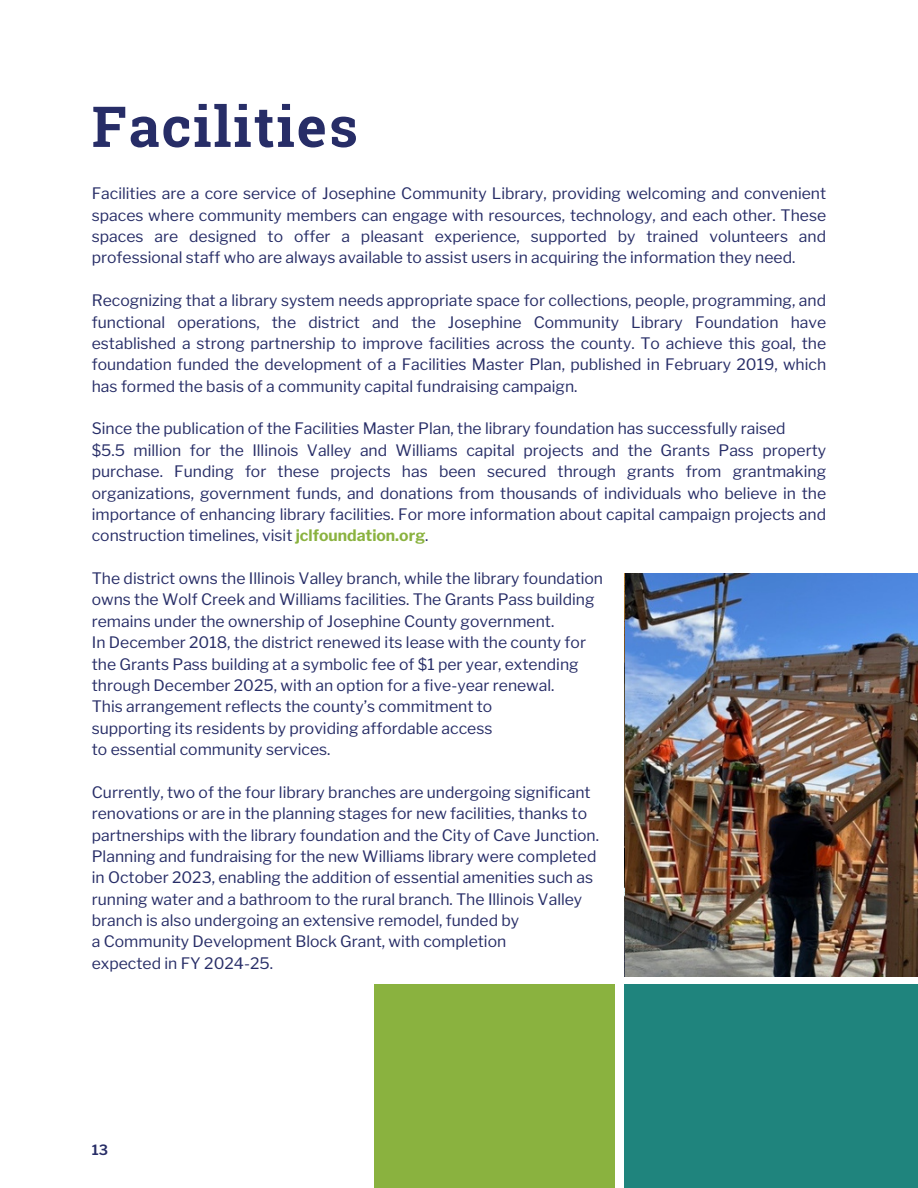
<style>
.page{position:relative;width:918px;height:1188px;background:#fff}
.page>*{position:absolute;margin:0;border:0;box-sizing:border-box;transform-origin:0 0}
.t1{font:700 56.4px "Roboto Slab";letter-spacing:.035em;color:#272d67}
.t2{font:15.75px/21.3px "Libre Franklin";color:#272d67;text-align:justify}
.t3{font:600 14.1px "Libre Franklin";color:#272d67}
.s1{font-weight:700;color:#8ab23f}
</style>
<div class="page">
<div style="left:374px;top:984px;width:240px;height:204px;background:#8ab23f"></div>
<div style="left:624px;top:984px;width:294px;height:204px;background:#1f847d"></div>
<img style="left:625px;top:574px;width:293px;height:402px">
<p class="t1" style="left:92px;top:88px;width:268px">Facilities</p>
<p class="t2" style="left:92px;top:183px;width:736px">Facilities are a core service of Josephine Community Library, providing welcoming and convenient spaces where community members can engage with resources, technology, and each other. These spaces are designed to offer a pleasant experience, supported by trained volunteers and professional staff who are always available to assist users in acquiring the information they need.</p>
<p class="t2" style="left:92px;top:290px;width:736px">Recognizing that a library system needs appropriate space for collections, people, programming, and functional operations, the district and the Josephine Community Library Foundation have established a strong partnership to improve facilities across the county. To achieve this goal, the foundation funded the development of a Facilities Master Plan, published in February 2019, which has formed the basis of a community capital fundraising campaign.</p>
<p class="t2" style="left:92px;top:418px;width:695px">Since the publication of the Facilities Master Plan, the library foundation has successfully raised</p>
<p class="t2" style="left:92px;top:440px;width:736px">$5.5 million for the Illinois Valley and Williams capital projects and the Grants Pass property purchase. Funding for these projects has been secured through grants from grantmaking organizations, government funds, and donations from thousands of individuals who believe in the importance of enhancing library facilities. For more information about capital campaign projects and construction timelines, visit <span class="s1">jclfoundation.org</span>.</p>
<p class="t2" style="left:92px;top:568px;width:513px">The district owns the Illinois Valley branch, while the library foundation</p>
<p class="t2" style="left:92px;top:589px;width:504px">owns the Wolf Creek and Williams facilities. The Grants Pass building</p>
<p class="t2" style="left:92px;top:611px;width:464px">remains under the ownership of Josephine County government.</p>
<p class="t2" style="left:92px;top:632px;width:496px">In December 2018, the district renewed its lease with the county for</p>
<p class="t2" style="left:92px;top:653px;width:488px">the Grants Pass building at a symbolic fee of $1 per year, extending</p>
<p class="t2" style="left:92px;top:675px;width:464px">through December 2025, with an option for a five-year renewal.</p>
<p class="t2" style="left:92px;top:696px;width:402px">This arrangement reflects the county’s commitment to</p>
<p class="t2" style="left:92px;top:717px;width:402px">supporting its residents by providing affordable access</p>
<p class="t2" style="left:92px;top:739px;width:240px">to essential community services.</p>
<p class="t2" style="left:92px;top:782px;width:500px">Currently, two of the four library branches are undergoing significant</p>
<p class="t2" style="left:92px;top:803px;width:497px">renovations or are in the planning stages for new facilities, thanks to</p>
<p class="t2" style="left:92px;top:824px;width:509px">partnerships with the library foundation and the City of Cave Junction.</p>
<p class="t2" style="left:92px;top:846px;width:506px">Planning and fundraising for the new Williams library were completed</p>
<p class="t2" style="left:92px;top:867px;width:503px">in October 2023, enabling the addition of essential amenities such as</p>
<p class="t2" style="left:92px;top:888px;width:492px">running water and a bathroom to the rural branch. The Illinois Valley</p>
<p class="t2" style="left:92px;top:910px;width:429px">branch is also undergoing an extensive remodel, funded by</p>
<p class="t2" style="left:92px;top:931px;width:416px">a Community Development Block Grant, with completion</p>
<p class="t2" style="left:92px;top:953px;width:183px">expected in FY 2024-25.</p>
<p class="t3" style="left:92px;top:1141px;width:18px">13</p>
</div>
